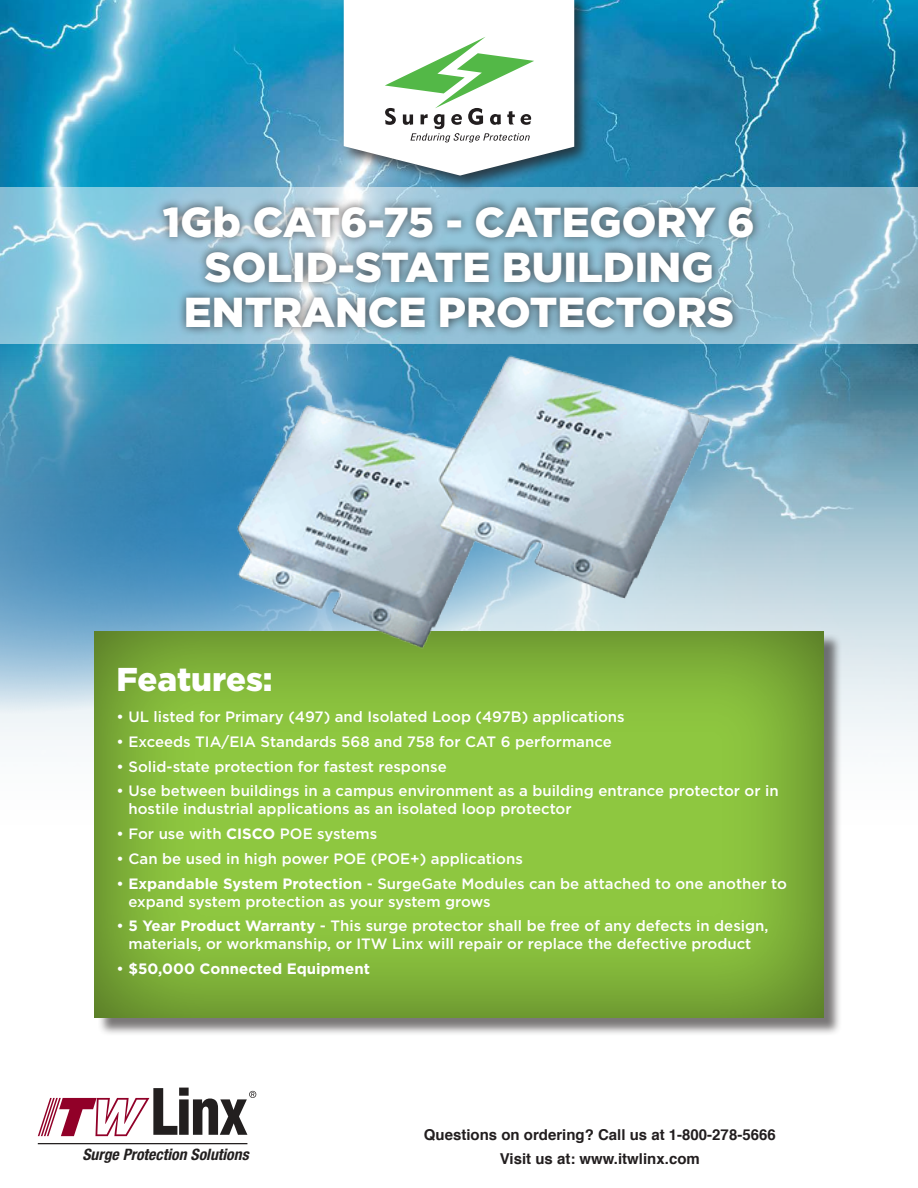
<style>
.page{position:relative;width:918px;height:1188px;background:#fff}
.page>*{position:absolute;margin:0;border:0;box-sizing:border-box;transform-origin:0 0}
.t1{font:900 41.85px/45px "Gotham";color:#fff;text-align:center}
.t2{font:900 33px "Gotham";color:#fff}
.t3{font:italic 700 condensed 15.75px "Helvetica Neue";color:#221f1f}
.t4{font:500 15px/18px "Gotham";color:#fff}
.t5{font:700 15px/24px "Helvetica";color:#221e1f;text-align:center}
.t6{font:700 15px "Gotham";color:#fff}
.s1{font-weight:700}
.s2{font-weight:500}
</style>
<div class="page">
<img style="left:0;top:0;width:918px;height:741px">
<div style="left:97px;top:633px;width:745px;height:403px;background:#221e1f;opacity:.6"></div>
<svg style="left:82px;top:620px;width:754px;height:398px;background:#87ba42"></svg>
<svg style="left:0;top:187px;width:918px;height:156px;background:#95c5d8"></svg>
<div style="left:154px;top:197px;width:608px;height:141px;background:#221e1f;opacity:.75"></div>
<div style="left:340px;top:0;width:251px;height:192px;background:#221e1f;opacity:.75"></div>
<svg style="left:344px;top:0;width:230px;height:176px"></svg>
<svg style="left:38px;top:1088px;width:218px;height:48px"></svg>
<hr style="left:38px;top:1143px;width:209px;height:1px;background:#221f1f">
<img style="left:228px;top:248px;width:487px;height:487px">
<h1 class="t1" style="left:163px;top:200px;width:594px">1Gb CAT6-75 - CATEGORY 6<br>SOLID-STATE BUILDING<br>ENTRANCE PROTECTORS</h1>
<h2 class="t2" style="left:117px;top:660px;width:158px">Features:</h2>
<p class="t4" style="left:117px;top:708px;width:510px">• UL listed for Primary (497) and Isolated Loop (497B) applications</p>
<p class="t4" style="left:117px;top:733px;width:497px">• Exceeds TIA/EIA Standards 568 and 758 for CAT 6 performance</p>
<p class="t4" style="left:117px;top:758px;width:332px">• Solid-state protection for fastest response</p>
<p class="t4" style="left:129px;top:783px;width:652px;text-indent:-12px">• Use between buildings in a campus environment as a building entrance protector or in hostile industrial applications as an isolated loop protector</p>
<p class="t4" style="left:117px;top:825px;width:262px">• For use with <span class="s1">CISCO</span> POE systems</p>
<p class="t4" style="left:117px;top:850px;width:408px">• Can be used in high power POE (POE+) applications</p>
<p class="t4" style="left:129px;top:875px;width:660px;text-indent:-12px">• <span class="s1">Expandable System Protection</span> - SurgeGate Modules can be attached to one another to expand system protection as your system grows</p>
<p class="t4" style="left:117px;top:918px;width:653px;text-align:center">• <span class="s1">5 Year Product Warranty</span> - This surge protector shall be free of any defects in design, materials, or workmanship, or ITW Linx will repair or replace the defective product</p>
<p class="t6" style="left:117px;top:963px;width:255px"><span class="s2">•</span> $50,000 Connected Equipment</p>
<p class="t3" style="left:82px;top:1149px;width:171px">Surge Protection Solutions</p>
<p class="t5" style="left:424px;top:1124px;width:353px">Questions on ordering? Call us at 1-800-278-5666<br>Visit us at: www.itwlinx.com</p>
</div>
